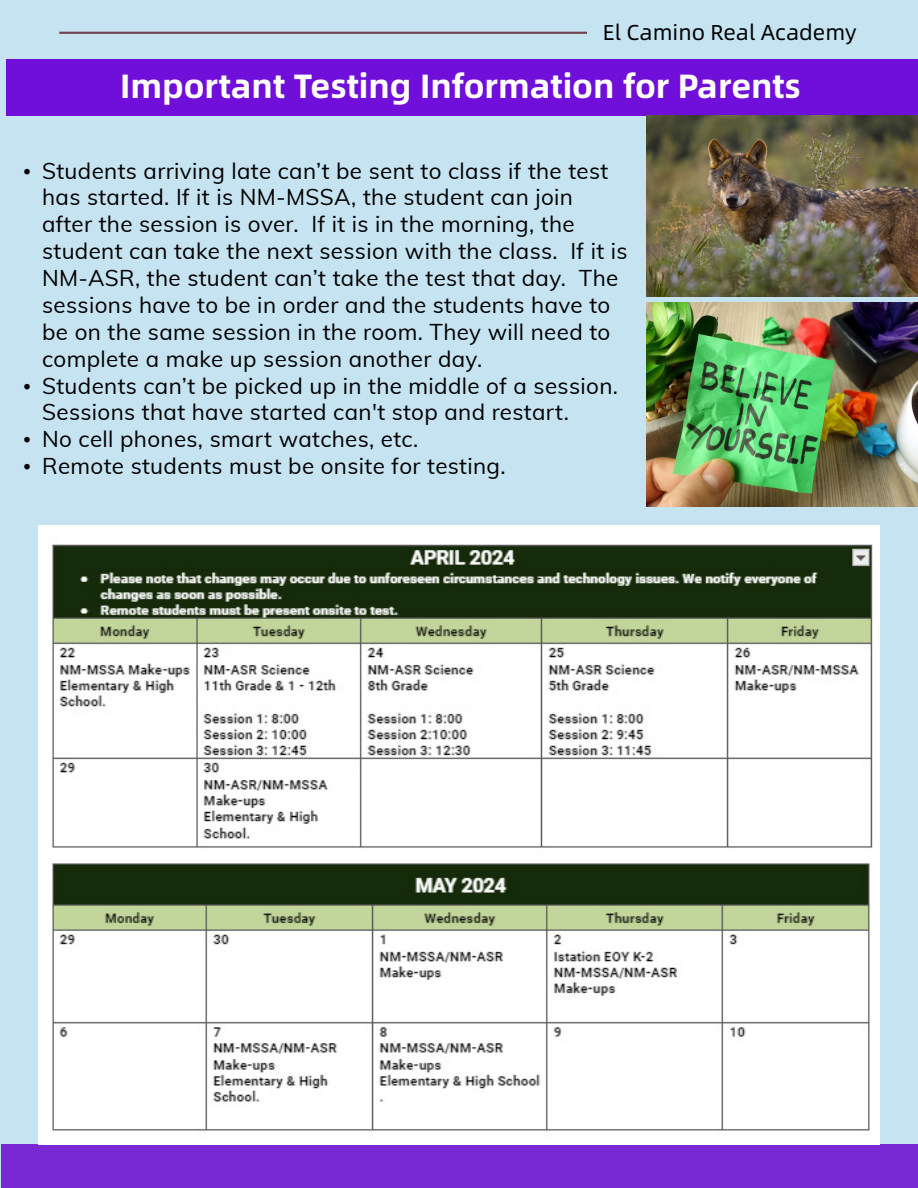
<style>
.page{position:relative;width:918px;height:1188px;background:#c5e3f0}
.page>*{position:absolute;margin:0;border:0;box-sizing:border-box;transform-origin:0 0}
.t1{font:700 33.6px "Alibaba Sans";color:#fff}
.t2{font:22.35px/26.8px "Muli";letter-spacing:.015em;color:#000}
.t3{font:21.6px "Alibaba Sans";color:#000}
.s1{font-family:"Times New Roman"}
</style>
<div class="page">
<div style="left:6px;top:59px;width:912px;height:56px;background:#700fd9"></div>
<hr style="left:59px;top:32px;width:528px;height:2px;background:#70434d">
<div style="left:2px;top:1144px;width:916px;height:44px;background:#7928d4"></div>
<img style="left:647px;top:303px;width:271px;height:204px">
<img style="left:647px;top:115px;width:271px;height:181px">
<img style="left:38px;top:525px;width:842px;height:619px">
<p class="t3" style="left:603px;top:16px;width:255px">El Camino Real Academy</p>
<h1 class="t1" style="left:120px;top:60px;width:682px">Important Testing Information for Parents</h1>
<p class="t2" style="left:42px;top:156px;width:587px;text-indent:-19px"><span class="s1">•</span> Students arriving late can’t be sent to class if the test has started. If it is NM-MSSA, the student can join after the session is over. If it is in the morning, the student can take the next session with the class. If it is NM-ASR, the student can’t take the test that day. The sessions have to be in order and the students have to be on the same session in the room. They will need to complete a make up session another day.</p>
<p class="t2" style="left:42px;top:371px;width:577px;text-indent:-19px"><span class="s1">•</span> Students can’t be picked up in the middle of a session.<br>Sessions that have started can't stop and restart.</p>
<p class="t2" style="left:23px;top:425px;width:397px"><span class="s1">•</span> No cell phones, smart watches, etc.</p>
<p class="t2" style="left:23px;top:452px;width:484px"><span class="s1">•</span> Remote students must be onsite for testing.</p>
</div>
